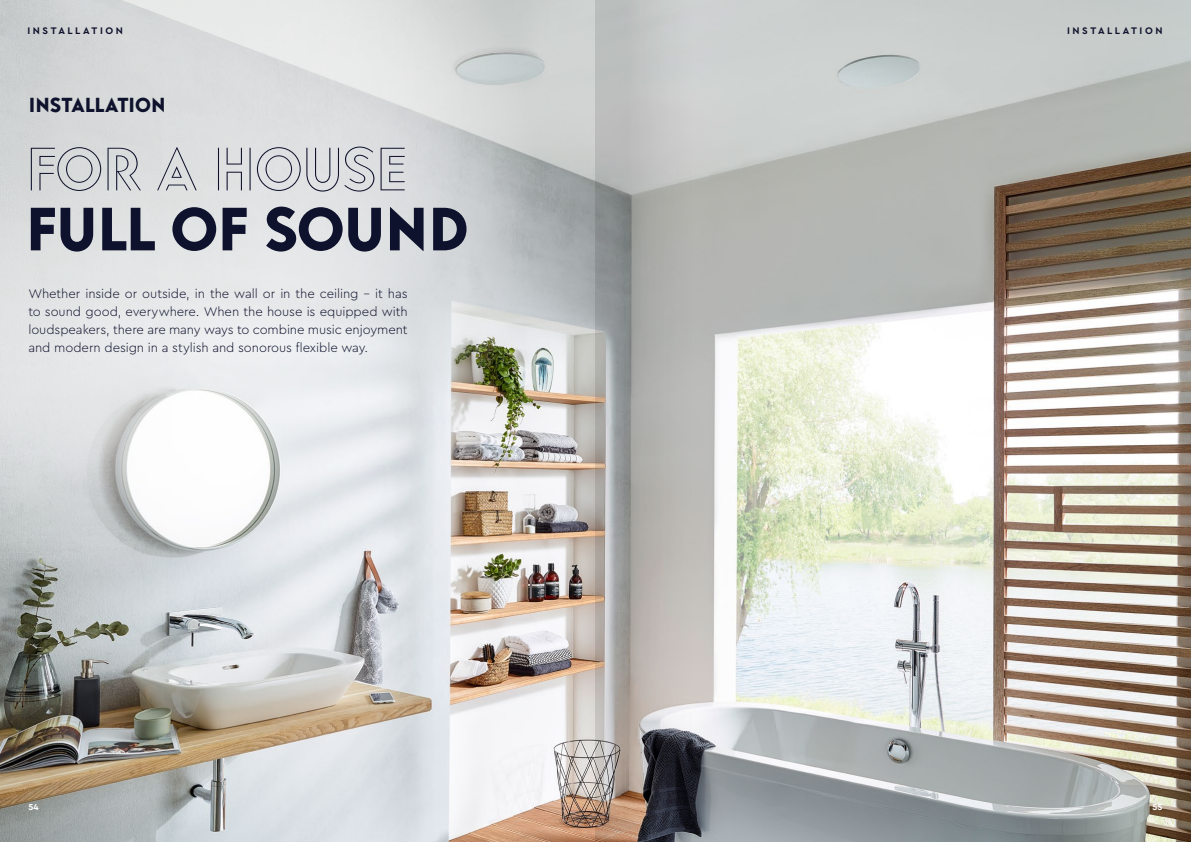
<style>
.page{position:relative;width:1191px;height:842px;background:#fff}
.page>*{position:absolute;margin:0;border:0;box-sizing:border-box;transform-origin:0 0}
.t1{font:60px "Baro";letter-spacing:-.03em;color:#0e122c}
.t2{font:60px "Baro Contour";letter-spacing:-.03em;color:#0e122c}
.t3{font:20px "Baro";letter-spacing:-.02em;color:#0e122c}
.t4{font:300 13px/18px "Cera Pro";letter-spacing:-.005em;color:#0e122c;text-align:justify}
.t5{font:700 10px "Cera Pro";letter-spacing:.255em;color:#0e122c}
.t6{font:700 9px "Cera Pro";color:#fff}
</style>
<div class="page">
<img style="left:0;top:0;width:1191px;height:842px">
<svg style="left:0;top:0;width:539px;height:580px;background:#dadcdc"></svg>
<svg style="left:595px;top:0;width:213px;height:842px;background:#bbbcb8"></svg>
<p class="t5" style="left:27px;top:24px;width:97px">INSTALLATION</p>
<p class="t5" style="left:1067px;top:24px;width:97px">INSTALLATION</p>
<h2 class="t3" style="left:29px;top:93px;width:139px">INSTALLATION</h2>
<h1 class="t2" style="left:25px;top:134px;width:385px">FOR A HOUSE</h1>
<h1 class="t1" style="left:25px;top:194px;width:446px">FULL OF SOUND</h1>
<p class="t4" style="left:28px;top:284px;width:381px">Whether inside or outside, in the wall or in the ceiling - it has to sound good, everywhere. When the house is equipped with loudspeakers, there are many ways to combine music enjoyment and modern design in a stylish and sonorous flexible way.</p>
<p class="t6" style="left:28px;top:801px;width:12px">54</p>
<p class="t6" style="left:1152px;top:801px;width:12px">55</p>
</div>
